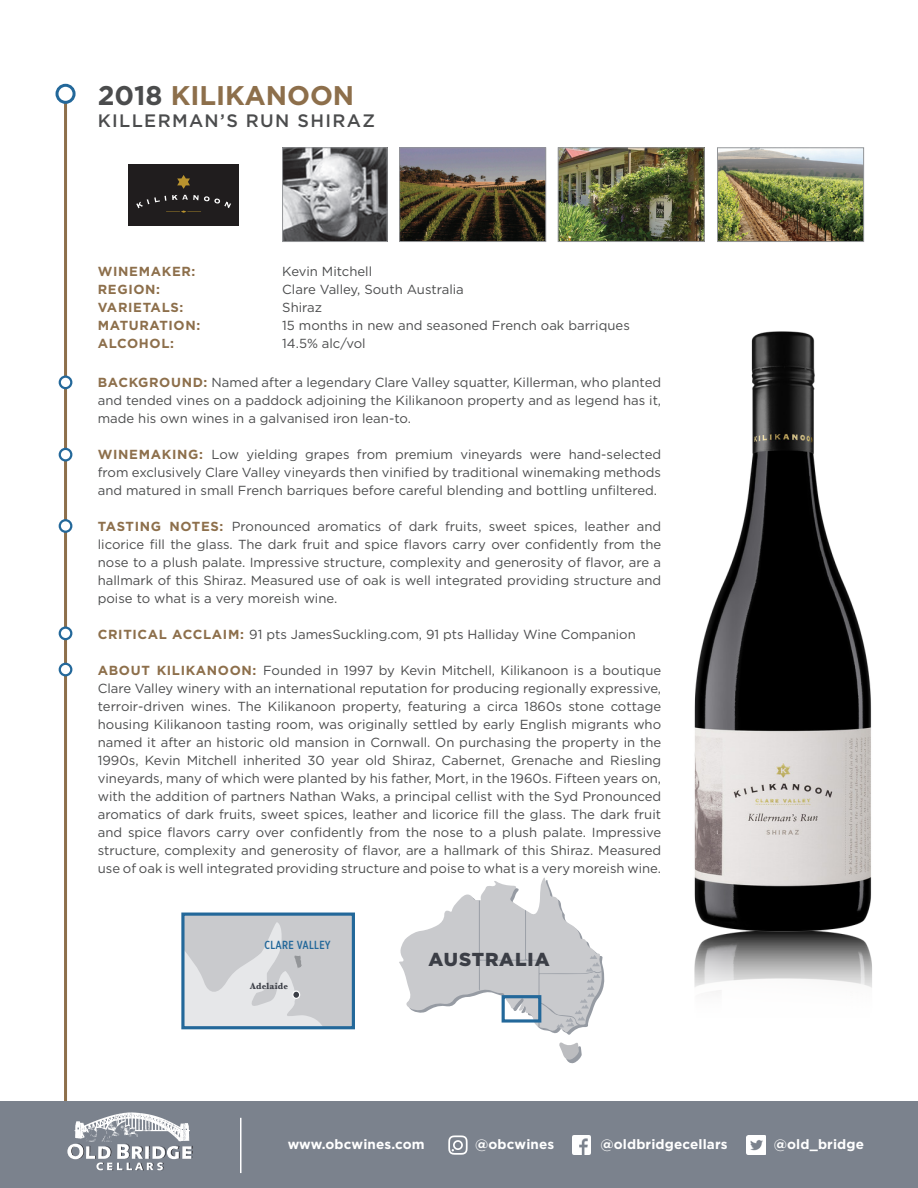
<style>
.page{position:relative;width:918px;height:1188px;background:#fff}
.page>*{position:absolute;margin:0;border:0;box-sizing:border-box;transform-origin:0 0}
.t1{font:700 27px "Gotham";color:#8d6f4b}
.t2{font:900 18.75px "Gotham";letter-spacing:.05em;color:#3b3e46}
.t3{font:500 18px "Gotham";letter-spacing:.075em;color:#4b4c4d}
.space{font:700 13.5px "Gotham";letter-spacing:.01em;color:#fff}
.Tasting_Notes_Paragr{font:13.2px/18px "Gotham";color:#4b4c4d;text-align:justify}
.Tasting_Notes_Paragr-2{font:700 13.2px "Gotham";letter-spacing:.05em;color:#8d6f4b}
.t4{font:500 11.7px "Gotham X Narrow";letter-spacing:.025em;color:#23689a}
.t5{font:700 9.3px "Baskerville";letter-spacing:.025em;color:#3b3e46;scale:.94 1}
.s1{color:#4b4c4d}
.s2{font-weight:700;color:#8d6f4b}
</style>
<div class="page">
<div style="left:129px;top:164px;width:110px;height:61px;background:#201d1e"></div>
<svg style="left:177px;top:175px;width:13px;height:14px"></svg>
<svg style="left:136px;top:195px;width:95px;height:18px"></svg>
<img style="left:694px;top:936px;width:178px;height:56px">
<img style="left:694px;top:331px;width:159px;height:606px">
<hr style="left:64px;top:85px;width:3px;height:1026px;background:#8d6f4b">
<img style="left:284px;top:149px;width:102px;height:91px">
<div style="left:282px;top:147px;width:106px;height:95px;border:1px solid #939598"></div>
<img style="left:560px;top:149px;width:143px;height:91px">
<div style="left:558px;top:147px;width:147px;height:95px;border:1px solid #939598"></div>
<img style="left:401px;top:149px;width:143px;height:91px">
<div style="left:399px;top:147px;width:147px;height:95px;border:1px solid #939598"></div>
<div style="left:57px;top:85px;width:17px;height:17px;background:#fff;border-radius:50%"></div>
<div style="left:56px;top:84px;width:20px;height:20px;border:3px solid #23689a;border-radius:50%"></div>
<img style="left:719px;top:149px;width:143px;height:91px">
<div style="left:717px;top:147px;width:147px;height:95px;border:1px solid #939598"></div>
<div style="left:60px;top:449px;width:11px;height:11px;background:#fff;border-radius:50%"></div>
<div style="left:59px;top:448px;width:13px;height:14px;border:2px solid #23689a;border-radius:50%"></div>
<div style="left:60px;top:628px;width:11px;height:11px;background:#fff;border-radius:50%"></div>
<div style="left:59px;top:626px;width:13px;height:14px;border:2px solid #23689a;border-radius:50%"></div>
<div style="left:60px;top:664px;width:11px;height:11px;background:#fff;border-radius:50%"></div>
<div style="left:59px;top:663px;width:13px;height:13px;border:2px solid #23689a;border-radius:50%"></div>
<div style="left:60px;top:377px;width:11px;height:11px;background:#fff;border-radius:50%"></div>
<div style="left:59px;top:376px;width:13px;height:13px;border:2px solid #23689a;border-radius:50%"></div>
<div style="left:60px;top:520px;width:11px;height:12px;background:#fff;border-radius:50%"></div>
<div style="left:59px;top:519px;width:13px;height:14px;border:2px solid #23689a;border-radius:50%"></div>
<svg style="left:185px;top:917px;width:166px;height:108px;background:#d2d3d6"></svg>
<div style="left:181px;top:913px;width:174px;height:116px;border:3px solid #23689a"></div>
<div style="left:293px;top:991px;width:7px;height:7px;background:#3b3e46;border-radius:50%"></div>
<div style="left:292px;top:991px;width:8px;height:8px;border:1px solid #fff;border-radius:50%"></div>
<svg style="left:559px;top:1042px;width:23px;height:22px"></svg>
<svg style="left:399px;top:878px;width:206px;height:157px"></svg>
<div style="left:0;top:1102px;width:918px;height:86px;background:#7b828d"></div>
<img style="left:572px;top:1136px;width:19px;height:18px">
<img style="left:747px;top:1135px;width:19px;height:20px">
<svg style="left:448px;top:1135px;width:20px;height:20px"></svg>
<svg style="left:67px;top:1145px;width:4px;height:13px"></svg>
<img style="left:74px;top:1112px;width:115px;height:30px">
<img style="left:71px;top:1144px;width:122px;height:27px">
<hr style="left:240px;top:1118px;width:2px;height:55px;background:#fff">
<p class="t1" style="left:98px;top:79px;width:258px"><span class="s1">2018</span> KILIKANOON</p>
<p class="t3" style="left:98px;top:110px;width:279px">KILLERMAN’S RUN SHIRAZ</p>
<p class="Tasting_Notes_Paragr-2" style="left:98px;top:263px;width:99px">WINEMAKER:</p>
<p class="Tasting_Notes_Paragr" style="left:282px;top:262px;width:91px">Kevin Mitchell</p>
<p class="Tasting_Notes_Paragr-2" style="left:98px;top:281px;width:64px">REGION:</p>
<p class="Tasting_Notes_Paragr" style="left:282px;top:280px;width:183px">Clare Valley, South Australia</p>
<p class="Tasting_Notes_Paragr-2" style="left:98px;top:299px;width:87px">VARIETALS:</p>
<p class="Tasting_Notes_Paragr" style="left:282px;top:298px;width:41px">Shiraz</p>
<p class="Tasting_Notes_Paragr-2" style="left:98px;top:317px;width:104px">MATURATION:</p>
<p class="Tasting_Notes_Paragr" style="left:282px;top:316px;width:349px">15 months in new and seasoned French oak barriques</p>
<p class="Tasting_Notes_Paragr-2" style="left:98px;top:335px;width:78px">ALCOHOL:</p>
<p class="Tasting_Notes_Paragr" style="left:282px;top:334px;width:85px">14.5% alc/vol</p>
<p class="Tasting_Notes_Paragr" style="left:98px;top:373px;width:565px"><span class="s2">BACKGROUND:</span> Named after a legendary Clare Valley squatter, Killerman, who planted and tended vines on a paddock adjoining the Kilikanoon property and as legend has it, made his own wines in a galvanised iron lean-to.</p>
<p class="Tasting_Notes_Paragr" style="left:98px;top:445px;width:565px"><span class="s2">WINEMAKING:</span> Low yielding grapes from premium vineyards were hand-selected from exclusively Clare Valley vineyards then vinified by traditional winemaking methods and matured in small French barriques before careful blending and bottling unfiltered.</p>
<p class="Tasting_Notes_Paragr" style="left:98px;top:517px;width:565px"><span class="s2">TASTING NOTES:</span> Pronounced aromatics of dark fruits, sweet spices, leather and licorice fill the glass. The dark fruit and spice flavors carry over confidently from the nose to a plush palate. Impressive structure, complexity and generosity of flavor, are a hallmark of this Shiraz. Measured use of oak is well integrated providing structure and poise to what is a very moreish wine.</p>
<p class="Tasting_Notes_Paragr" style="left:98px;top:625px;width:540px"><span class="s2">CRITICAL ACCLAIM:</span> 91 pts JamesSuckling.com, 91 pts Halliday Wine Companion</p>
<p class="Tasting_Notes_Paragr" style="left:98px;top:661px;width:565px"><span class="s2">ABOUT KILIKANOON:</span> Founded in 1997 by Kevin Mitchell, Kilikanoon is a boutique Clare Valley winery with an international reputation for producing regionally expressive, terroir-driven wines. The Kilikanoon property, featuring a circa 1860s stone cottage housing Kilikanoon tasting room, was originally settled by early English migrants who named it after an historic old mansion in Cornwall. On purchasing the property in the 1990s, Kevin Mitchell inherited 30 year old Shiraz, Cabernet, Grenache and Riesling vineyards, many of which were planted by his father, Mort, in the 1960s. Fifteen years on, with the addition of partners Nathan Waks, a principal cellist with the Syd Pronounced aromatics of dark fruits, sweet spices, leather and licorice fill the glass. The dark fruit and spice flavors carry over confidently from the nose to a plush palate. Impressive structure, complexity and generosity of flavor, are a hallmark of this Shiraz. Measured use of oak is well integrated providing structure and poise to what is a very moreish wine.</p>
<p class="t4" style="left:265px;top:938px;width:68px">CLARE VALLEY</p>
<p class="t5" style="left:250px;top:979px;width:42px">Adelaide</p>
<p class="t2" style="left:429px;top:947px;width:123px">AUSTRALIA</p>
<p class="space" style="left:288px;top:1136px;width:139px">www.obcwines.com</p>
<p class="space" style="left:475px;top:1136px;width:81px">@obcwines</p>
<p class="space" style="left:600px;top:1136px;width:129px">@oldbridgecellars</p>
<p class="space" style="left:774px;top:1136px;width:92px">@old_bridge</p>
</div>
